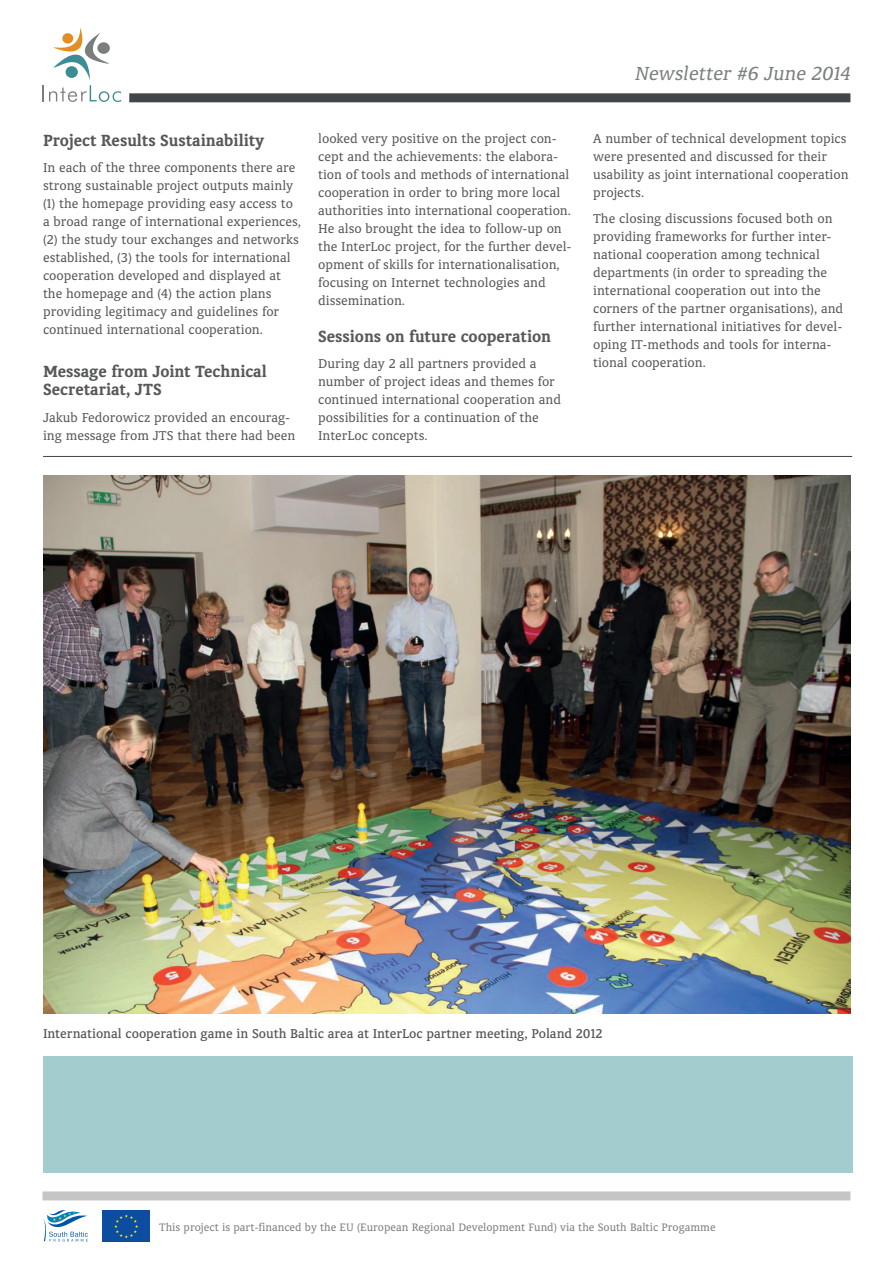
<style>
.page{position:relative;width:893px;height:1263px;background:#fff}
.page>*{position:absolute;margin:0;border:0;box-sizing:border-box;transform-origin:0 0}
.t1{font:italic 21px "Classic Round";color:#7c7f80}
.t2{font:700 18px/18px "Classic Round";color:#57585a}
.t3{font:14.25px/18px "Classic Round";color:#57585a}
.t4{font:500 14.25px "Classic Round";color:#57585a}
.t5{font:12px "Classic Round";color:#7c7f80}
</style>
<div class="page">
<div style="left:43px;top:1191px;width:807px;height:9px;background:#c5c5c5"></div>
<div style="left:129px;top:93px;width:721px;height:9px;background:#434648"></div>
<svg style="left:43px;top:28px;width:78px;height:74px"></svg>
<div style="left:65px;top:66px;width:13px;height:12px;background:#3b8d93;border-radius:50%"></div>
<svg style="left:43px;top:1210px;width:45px;height:31px"></svg>
<svg style="left:102px;top:1210px;width:48px;height:32px"></svg>
<div style="left:103px;top:1211px;width:47px;height:31px;background:#0d4da1"></div>
<svg style="left:114px;top:1214px;width:24px;height:24px"></svg>
<hr style="left:43px;top:456px;width:809px;height:1px;background:#434648">
<img style="left:43px;top:475px;width:807px;height:538px">
<div style="left:43px;top:1056px;width:809px;height:116px;background:#a2ccce"></div>
<p class="t2" style="left:43px;top:131px;width:223px">Project Results Sustainability</p>
<p class="t3" style="left:43px;top:159px;width:260px">In each of the three components there are strong sustainable project outputs mainly (1) the homepage providing easy access to a broad range of international experiences, (2) the study tour exchanges and networks established, (3) the tools for international cooperation developed and displayed at the homepage and (4) the action plans providing legitimacy and guidelines for continued international cooperation.</p>
<p class="t2" style="left:43px;top:363px;width:225px">Message from Joint Technical<br>Secretariat, JTS</p>
<p class="t3" style="left:43px;top:408px;width:254px">Jakub Fedorowicz provided an encourag&shy;ing message from JTS that there had been</p>
<p class="t3" style="left:318px;top:129px;width:255px">looked very positive on the project con&shy;cept and the achievements: the elabora&shy;tion of tools and methods of international cooperation in order to bring more local authorities into international cooperation.<br>He also brought the idea to follow-up on the InterLoc project, for the further devel&shy;opment of skills for internationalisation, focusing on Internet technologies and dissemination.</p>
<p class="t2" style="left:318px;top:327px;width:234px">Sessions on future cooperation</p>
<p class="t3" style="left:318px;top:355px;width:244px">During day 2 all partners provided a number of project ideas and themes for continued international cooperation and possibilities for a continuation of the InterLoc concepts.</p>
<h1 class="t1" style="left:635px;top:62px;width:217px">Newsletter #6 June 2014</h1>
<p class="t3" style="left:593px;top:129px;width:257px">A number of technical development topics were presented and discussed for their usability as joint international cooperation projects.</p>
<p class="t3" style="left:593px;top:210px;width:252px">The closing discussions focused both on providing frameworks for further inter&shy;national cooperation among technical departments (in order to spreading the international cooperation out into the corners of the partner organisations), and further international initiatives for devel&shy;oping IT-methods and tools for interna&shy;tional cooperation.</p>
<p class="t4" style="left:43px;top:1026px;width:561px">International cooperation game in South Baltic area at InterLoc partner meeting, Poland 2012</p>
<p class="t5" style="left:159px;top:1221px;width:558px">This project is part-financed by the EU (European Regional Development Fund) via the South Baltic Progamme</p>
</div>
